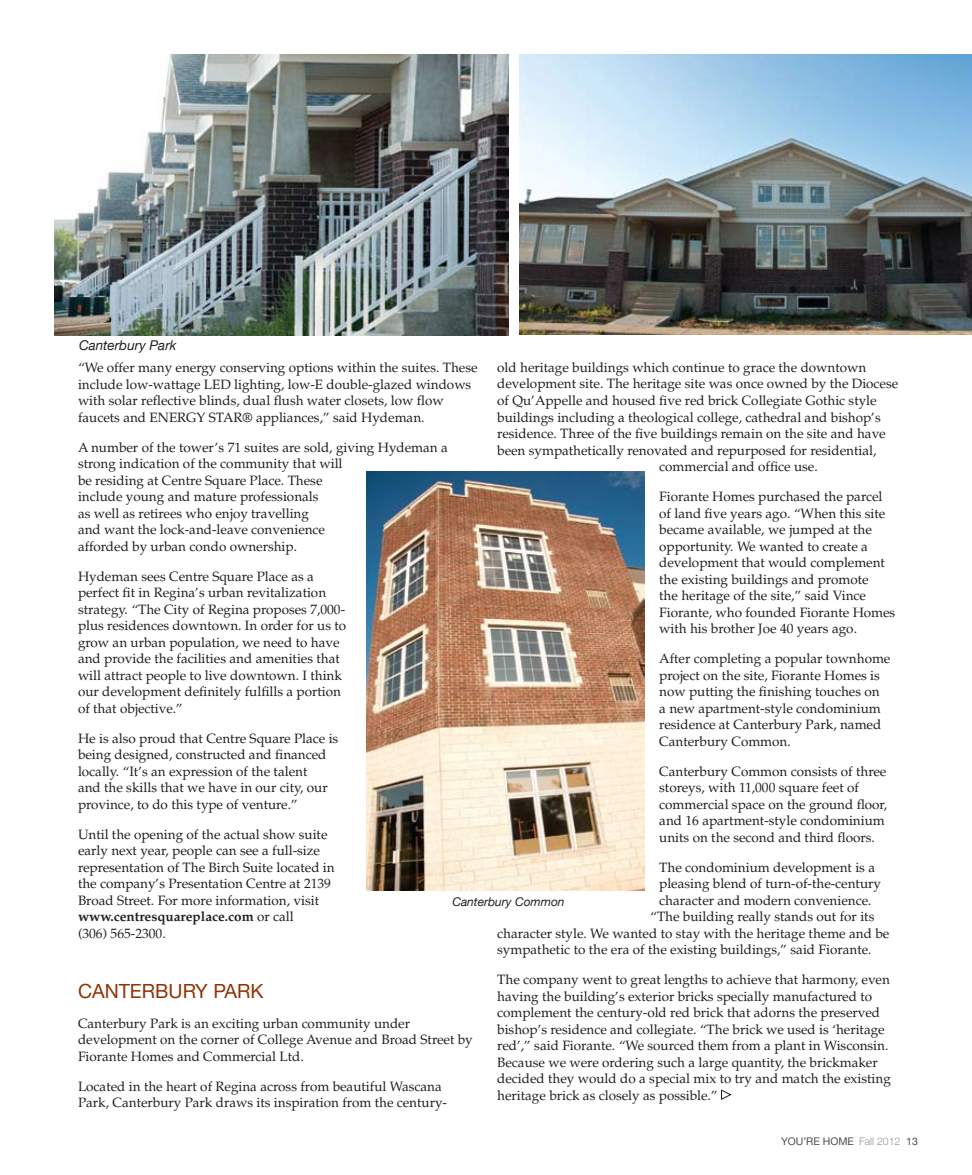
<style>
.page{position:relative;width:972px;height:1175px;background:#fff}
.page>*{position:absolute;margin:0;border:0;box-sizing:border-box;transform-origin:0 0}
.t1{font:19.5px "Helvetica Neue";color:#923206}
.t2{font:13.5px/16.5px "Palatino";color:#231f20}
.t3{font:italic 13.5px "Helvetica Neue";color:#231f20}
.t4{font:italic 12px "Helvetica Neue";color:#231f20}
.t5{font:10.5px "Helvetica Neue";color:#4d4d4f}
.s1{font-weight:700}
.s2{font-weight:300;color:#939598}
</style>
<div class="page">
<img style="left:54px;top:54px;width:454px;height:281px">
<img style="left:519px;top:54px;width:453px;height:280px">
<img style="left:366px;top:471px;width:279px;height:419px">
<svg style="left:721px;top:1089px;width:11px;height:11px"></svg>
<p class="t3" style="left:79px;top:337px;width:99px">Canterbury Park</p>
<p class="t2" style="left:497px;top:359px;width:371px">old heritage buildings which continue to grace the downtown</p>
<p class="t2" style="left:497px;top:376px;width:403px">development site. The heritage site was once owned by the Diocese</p>
<p class="t2" style="left:497px;top:392px;width:381px">of Qu’Appelle and housed five red brick Collegiate Gothic style</p>
<p class="t2" style="left:497px;top:409px;width:385px">buildings including a theological college, cathedral and bishop’s</p>
<p class="t2" style="left:497px;top:425px;width:390px">residence. Three of the five buildings remain on the site and have</p>
<p class="t2" style="left:497px;top:442px;width:381px">been sympathetically renovated and repurposed for residential,</p>
<p class="t2" style="left:659px;top:458px;width:160px">commercial and office use.</p>
<p class="t2" style="left:659px;top:488px;width:238px">Fiorante Homes purchased the parcel of land five years ago. “When this site became available, we jumped at the opportunity. We wanted to create a development that would complement the existing buildings and promote<br>the heritage of the site,” said Vince Fiorante, who founded Fiorante Homes with his brother Joe 40 years ago.</p>
<p class="t2" style="left:659px;top:650px;width:233px">After completing a popular townhome project on the site, Fiorante Homes is now putting the finishing touches on<br>a new apartment-style condominium residence at Canterbury Park, named Canterbury Common.</p>
<p class="t2" style="left:659px;top:763px;width:230px">Canterbury Common consists of three storeys, with 11,000 square feet of commercial space on the ground floor, and 16 apartment-style condominium units on the second and third floors.</p>
<p class="t2" style="left:659px;top:859px;width:217px">The condominium development is a</p>
<p class="t2" style="left:659px;top:875px;width:223px">pleasing blend of turn-of-the-century</p>
<p class="t2" style="left:659px;top:892px;width:214px">character and modern convenience.</p>
<p class="t2" style="left:650px;top:908px;width:226px">“The building really stands out for its</p>
<p class="t2" style="left:497px;top:925px;width:394px">character style. We wanted to stay with the heritage theme and be</p>
<p class="t2" style="left:497px;top:941px;width:376px">sympathetic to the era of the existing buildings,” said Fiorante.</p>
<p class="t2" style="left:497px;top:971px;width:395px">The company went to great lengths to achieve that harmony, even having the building’s exterior bricks specially manufactured to complement the century-old red brick that adorns the preserved bishop’s residence and collegiate. “The brick we used is ‘heritage red’,” said Fiorante. “We sourced them from a plant in Wisconsin.<br>Because we were ordering such a large quantity, the brickmaker decided they would do a special mix to try and match the existing heritage brick as closely as possible.”</p>
<p class="t2" style="left:78px;top:359px;width:401px">“We offer many energy conserving options within the suites. These include low-wattage LED lighting, low-E double-glazed windows with solar reflective blinds, dual flush water closets, low flow faucets and ENERGY STAR® appliances,” said Hydeman.</p>
<p class="t2" style="left:78px;top:439px;width:371px">A number of the tower’s 71 suites are sold, giving Hydeman a strong indication of the community that will<br>be residing at Centre Square Place. These<br>include young and mature professionals<br>as well as retirees who enjoy travelling<br>and want the lock-and-leave convenience<br>afforded by urban condo ownership.</p>
<p class="t2" style="left:78px;top:568px;width:270px">Hydeman sees Centre Square Place as a perfect fit in Regina’s urban revitalization strategy. “The City of Regina proposes 7,000- plus residences downtown. In order for us to grow an urban population, we need to have and provide the facilities and amenities that will attract people to live downtown. I think our development definitely fulfills a portion of that objective.”</p>
<p class="t2" style="left:78px;top:730px;width:262px">He is also proud that Centre Square Place is being designed, constructed and financed locally. “It’s an expression of the talent<br>and the skills that we have in our city, our province, to do this type of venture.”</p>
<p class="t2" style="left:78px;top:826px;width:258px">Until the opening of the actual show suite early next year, people can see a full-size representation of The Birch Suite located in the company’s Presentation Centre at 2139<br>Broad Street. For more information, visit <span class="s1">www.centresquareplace.com</span> or call<br>(306) 565-2300.</p>
<p class="t4" style="left:452px;top:894px;width:114px">Canterbury Common</p>
<h1 class="t1" style="left:78px;top:979px;width:28px">CANTER</h1>
<h1 class="t1" style="left:155px;top:979px;width:110px">BURY PAR K</h1>
<p class="t2" style="left:78px;top:1015px;width:396px">Canterbury Park is an exciting urban community under development on the corner of College Avenue and Broad Street by<br>Fiorante Homes and Commercial Ltd.</p>
<p class="t2" style="left:78px;top:1078px;width:371px">Located in the heart of Regina across from beautiful Wascana<br>Park, Canterbury Park draws its inspiration from the century-</p>
<p class="t5" style="left:781px;top:1134px;width:138px">YOU’RE HOME <span class="s2">Fall 2012</span> 13</p>
</div>
